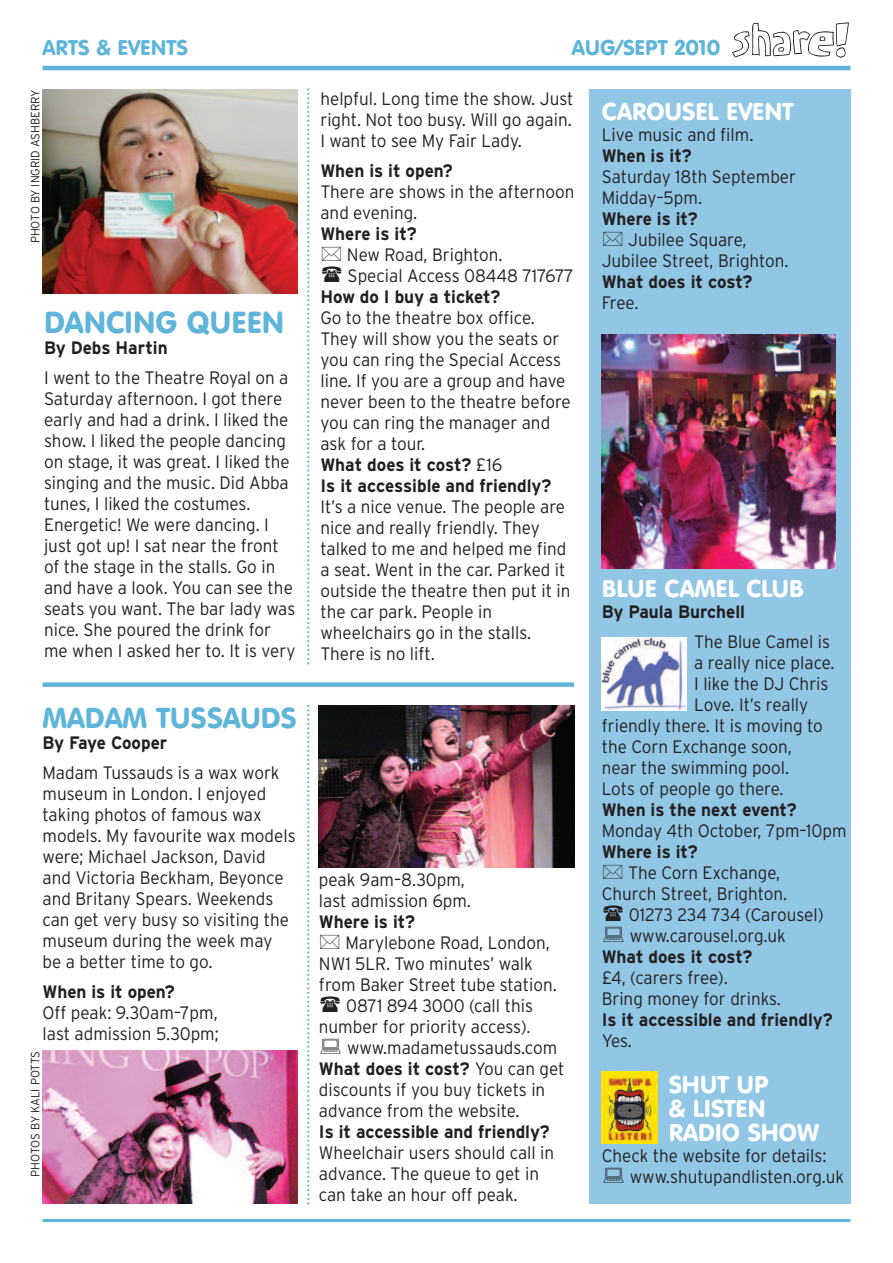
<style>
.page{position:relative;width:893px;height:1263px;background:#fff}
.page>*{position:absolute;margin:0;border:0;box-sizing:border-box;transform-origin:0 0}
.t1{font:30px "VAG Rounded BT";color:#5fb4da}
.t2{font:28.5px "VAG Rounded BT";color:#5fb4da}
.t3{font:24px/24px "VAG Rounded BT";color:#fff}
.t4{font:21px "VAG Rounded BT";color:#5fb4da}
.t5{font:300 18px/21px "Interstate";color:#231f20;scale:.95 1}
.t6{font:700 18px "Interstate";color:#231f20;scale:.95 1}
.t7{font:700 18px "Interstate";letter-spacing:-.02em;color:#231f20;scale:.95 1}
.t8{font:300 12px "Interstate";color:#231f20;scale:.95 1}
.s1{font-weight:700}
.s2{font-weight:300}
</style>
<div class="page">
<img style="left:43px;top:89px;width:255px;height:204px">
<img style="left:319px;top:706px;width:255px;height:161px">
<img style="left:43px;top:1050px;width:255px;height:153px">
<hr style="left:43px;top:1219px;width:807px;height:3px;background:#5fb4da">
<hr style="left:43px;top:66px;width:807px;height:4px;background:#5fb4da">
<svg style="left:732px;top:22px;width:117px;height:36px"></svg>
<div style="left:589px;top:89px;width:261px;height:1114px;background:#91c7e5"></div>
<svg style="left:307px;top:88px;width:2px;height:576px"></svg>
<svg style="left:307px;top:705px;width:2px;height:499px"></svg>
<div style="left:43px;top:682px;width:531px;height:5px;background:#5fb4da"></div>
<img style="left:602px;top:335px;width:234px;height:234px">
<img style="left:602px;top:1071px;width:55px;height:73px">
<img style="left:602px;top:638px;width:85px;height:72px">
<p class="t4" style="left:43px;top:39px;width:147px">ARTS &amp; EVENTS</p>
<p class="t4" style="left:572px;top:39px;width:150px">AUG/SEPT 2010</p>
<p class="t8" style="left:28px;top:243px;width:164px;rotate:-90deg">PHOTO BY INGRID ASHBERRY</p>
<h1 class="t1" style="left:44px;top:310px;width:242px">DANCING QUEEN</h1>
<p class="t6" style="left:44px;top:337px;width:132px">By Debs Hartin</p>
<p class="t5" style="left:44px;top:367px;width:266px">I went to the Theatre Royal on a<br>Saturday afternoon. I got there early and had a drink. I liked the show. I liked the people dancing on stage, it was great. I liked the singing and the music. Did Abba tunes, I liked the costumes.<br>Energetic! We were dancing. I just got up! I sat near the front of the stage in the stalls. Go in and have a look. You can see the seats you want. The bar lady was nice. She poured the drink for me when I asked her to. It is very</p>
<h2 class="t2" style="left:43px;top:706px;width:255px">MADAM TUSSAUDS</h2>
<p class="t7" style="left:43px;top:732px;width:133px">By Faye Cooper</p>
<p class="t5" style="left:43px;top:762px;width:268px">Madam Tussauds is a wax work museum in London. I enjoyed taking photos of famous wax models. My favourite wax models were; Michael Jackson, David and Victoria Beckham, Beyonce and Britany Spears. Weekends can get very busy so visiting the museum during the week may be a better time to go.</p>
<p class="t6" style="left:43px;top:981px;width:141px">When is it open?</p>
<p class="t5" style="left:43px;top:1002px;width:187px">Off peak: 9.30am–7pm, last admission 5.30pm;</p>
<p class="t8" style="left:28px;top:1176px;width:134px;rotate:-90deg">PHOTOS BY KALI POTTS</p>
<p class="t5" style="left:320px;top:88px;width:268px;text-align:justify">helpful. Long time the show. Just right. Not too busy. Will go again.<br>I want to see My Fair Lady.</p>
<p class="t6" style="left:320px;top:160px;width:141px">When is it open?</p>
<p class="t5" style="left:320px;top:181px;width:269px">There are shows in the afternoon and evening.</p>
<p class="t6" style="left:320px;top:223px;width:103px">Where is it?</p>
<p class="t5" style="left:347px;top:244px;width:240px">New Road, Brighton.<br>Special Access 08448 717677</p>
<p class="t6" style="left:320px;top:286px;width:191px">How do I buy a ticket?</p>
<p class="t5" style="left:320px;top:307px;width:265px">Go to the theatre box office.<br>They will show you the seats or you can ring the Special Access line. If you are a group and have never been to the theatre before you can ring the manager and ask for a tour.<br><span class="s1">What does it cost?</span> £16<br><span class="s1">Is it accessible and friendly?</span></p>
<p class="t5" style="left:320px;top:496px;width:265px">It’s a nice venue. The people are nice and really friendly. They talked to me and helped me find a seat. Went in the car. Parked it outside the theatre then put it in the car park. People in wheelchairs go in the stalls.<br>There is no lift.</p>
<p class="t5" style="left:319px;top:869px;width:162px">peak 9am–8.30pm, last admission 6pm.</p>
<p class="t6" style="left:319px;top:911px;width:103px">Where is it?</p>
<p class="t5" style="left:345px;top:932px;width:217px">Marylebone Road, London,</p>
<p class="t5" style="left:319px;top:953px;width:227px">NW1 5LR. Two minutes’ walk</p>
<p class="t5" style="left:319px;top:974px;width:252px">from Baker Street tube station.</p>
<p class="t5" style="left:346px;top:995px;width:198px">0871 894 3000 (call this</p>
<p class="t5" style="left:319px;top:1016px;width:224px">number for priority access).</p>
<p class="t5" style="left:347px;top:1037px;width:223px">www.madametussauds.com</p>
<p class="t6" style="left:319px;top:1058px;width:260px">What does it cost? <span class="s2">You can get</span></p>
<p class="t5" style="left:319px;top:1079px;width:240px">discounts if you buy tickets in</p>
<p class="t5" style="left:319px;top:1100px;width:213px">advance from the website.</p>
<p class="t6" style="left:319px;top:1121px;width:245px">Is it accessible and friendly?</p>
<p class="t5" style="left:319px;top:1142px;width:249px">Wheelchair users should call in advance. The queue to get in can take an hour off peak.</p>
<h3 class="t3" style="left:602px;top:102px;width:193px">CAROUSEL EVENT</h3>
<p class="t5" style="left:602px;top:125px;width:161px">Live music and film.</p>
<p class="t6" style="left:602px;top:146px;width:96px">When is it?</p>
<p class="t5" style="left:602px;top:167px;width:206px">Saturday 18th September<br>Midday–5pm.</p>
<p class="t6" style="left:602px;top:209px;width:103px">Where is it?</p>
<p class="t5" style="left:602px;top:230px;width:198px;text-indent:27px">Jubilee Square,<br>Jubilee Street, Brighton.</p>
<p class="t6" style="left:602px;top:272px;width:160px">What does it cost?</p>
<p class="t5" style="left:602px;top:293px;width:40px">Free.</p>
<h3 class="t3" style="left:602px;top:579px;width:204px">BLUE CAMEL CLUB</h3>
<p class="t6" style="left:602px;top:602px;width:152px">By Paula Burchell</p>
<p class="t5" style="left:694px;top:632px;width:144px">The Blue Camel is</p>
<p class="t5" style="left:694px;top:653px;width:149px">a really nice place.</p>
<p class="t5" style="left:694px;top:674px;width:143px">I like the DJ Chris</p>
<p class="t5" style="left:694px;top:695px;width:122px">Love. It’s really</p>
<p class="t5" style="left:602px;top:716px;width:234px">friendly there. It is moving to</p>
<p class="t5" style="left:602px;top:737px;width:202px">the Corn Exchange soon,</p>
<p class="t5" style="left:602px;top:758px;width:199px">near the swimming pool.</p>
<p class="t5" style="left:602px;top:779px;width:193px">Lots of people go there.</p>
<p class="t6" style="left:602px;top:800px;width:207px">When is the next event?</p>
<p class="t5" style="left:602px;top:821px;width:259px">Monday 4th October, 7pm–10pm</p>
<p class="t6" style="left:602px;top:842px;width:103px">Where is it?</p>
<p class="t5" style="left:628px;top:863px;width:162px">The Corn Exchange,</p>
<p class="t5" style="left:602px;top:884px;width:197px">Church Street, Brighton.</p>
<p class="t5" style="left:629px;top:905px;width:206px">01273 234 734 (Carousel)</p>
<p class="t5" style="left:630px;top:926px;width:166px">www.carousel.org.uk</p>
<p class="t6" style="left:602px;top:947px;width:160px">What does it cost?</p>
<p class="t5" style="left:602px;top:968px;width:190px">£4, (carers free).<br>Bring money for drinks.</p>
<p class="t6" style="left:602px;top:1010px;width:245px">Is it accessible and friendly?</p>
<p class="t5" style="left:602px;top:1031px;width:33px">Yes.</p>
<h3 class="t3" style="left:669px;top:1074px;width:152px">SHUT UP<br>&amp; LISTEN<br>RADIO SHOW</h3>
<p class="t5" style="left:630px;top:1145px;width:227px;text-indent:-28px">Check the website for details: www.shutupandlisten.org.uk</p>
</div>
